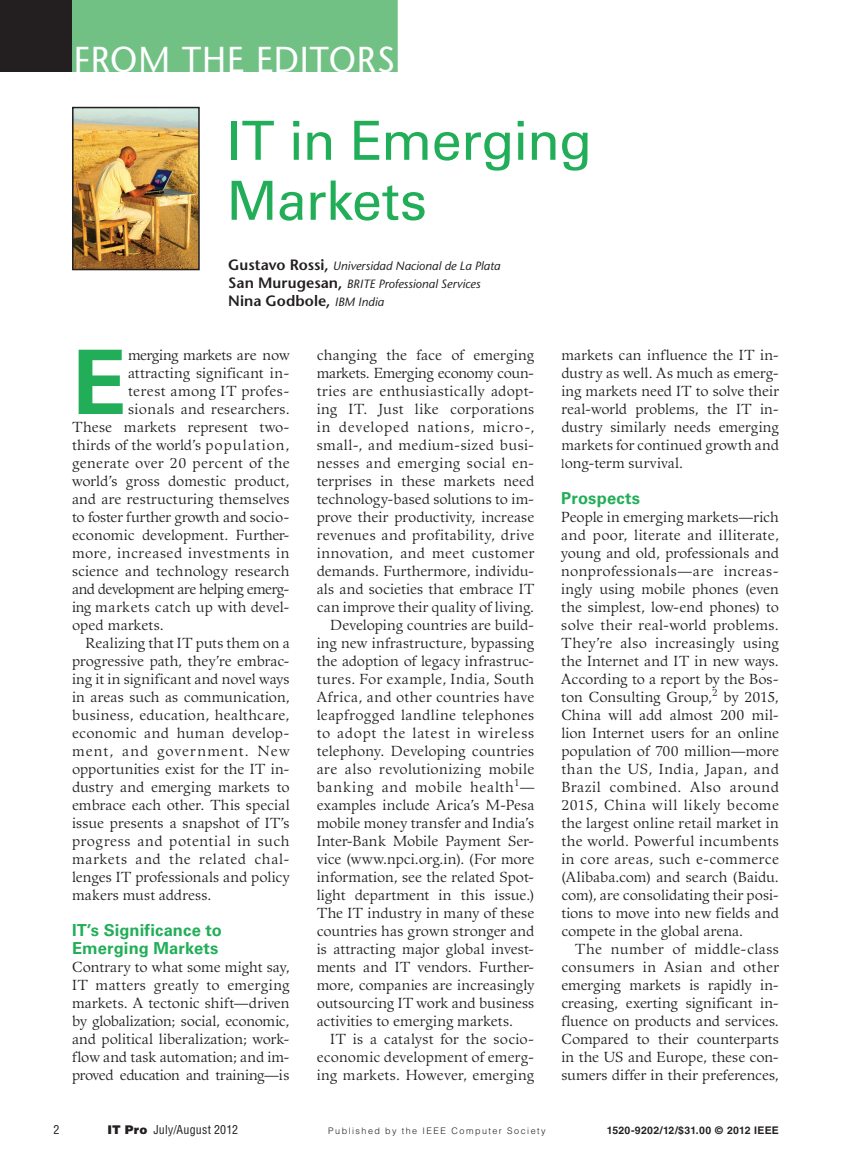
<style>
.page{position:relative;width:851px;height:1161px;background:#fff}
.page>*{position:absolute;margin:0;border:0;box-sizing:border-box;transform-origin:0 0}
.t1{font:700 88.95px "Univers LT Std";color:#22ae58}
.t2{font:54px/60px "Univers LT Std";letter-spacing:-.015em;color:#22ae58}
.t3{font:500 36px "Stone Sans Std";letter-spacing:.025em;color:#fff;scale:.95 1}
.t4{font:700 16.5px/18px "Univers LT Std";letter-spacing:.01em;color:#22ae58}
.t5{font:600 15px "Stone Sans Std";letter-spacing:.005em;color:#231f20}
.t6{font:14.25px/18px "Guardi LT Std";letter-spacing:.015em;color:#231f20;text-align:justify}
.t7{font:14.25px "Guardi LT Std";letter-spacing:.035em;color:#231f20}
.t8{font:14.25px "Guardi LT Std";letter-spacing:.045em;color:#231f20}
.t9{font:14.25px "Guardi LT Std";letter-spacing:.055em;color:#231f20}
.t10{font:14.25px "Guardi LT Std";letter-spacing:.05em;color:#231f20}
.t11{font:14.25px "Guardi LT Std";letter-spacing:-.01em;color:#231f20}
.t12{font:14.25px "Guardi LT Std";letter-spacing:-.035em;color:#231f20}
.t13{font:14.25px "Guardi LT Std";letter-spacing:-.025em;color:#231f20}
.t14{font:14.25px "Guardi LT Std";letter-spacing:.04em;color:#231f20}
.t15{font:14.25px "Guardi LT Std";letter-spacing:.075em;color:#231f20}
.t16{font:14.25px "Guardi LT Std";letter-spacing:-.015em;color:#231f20}
.t17{font:italic 500 12px/18px "Stone Sans Std";color:#231f20}
.t18{font:condensed 12px "Helvetica LT Std";letter-spacing:.015em;color:#231f20}
.t19{font:700 10.5px "Helvetica LT Std";letter-spacing:.02em;color:#231f20}
.t20{font:300 9px "Helvetica LT Std";letter-spacing:.165em;color:#231f20}
.s1{font-weight:600;font-style:normal;font-size:15px}
.s2{font-weight:500;font-style:italic;font-size:12px}
.s3{font-size:12px}
.s4{font-weight:900;font-stretch:normal}
</style>
<div class="page">
<div style="left:0;top:0;width:72px;height:72px;background:#231f20"></div>
<div style="left:72px;top:0;width:326px;height:72px;background:#71c184"></div>
<img style="left:75px;top:110px;width:122px;height:157px">
<div style="left:72px;top:107px;width:128px;height:163px;border:2px solid #231f20"></div>
<h3 class="t3" style="left:74px;top:38px;width:339px">FROM THE EDITORS</h3>
<h2 class="t2" style="left:227px;top:111px;width:367px">IT in Emerging<br>Markets</h2>
<p class="t17" style="left:228px;top:257px;width:273px"><span class="s1">Gustavo Rossi,</span> Universidad Nacional de La Plata<br><span class="s1">San Murugesan,</span> BRITE Professional Services</p>
<p class="t5" style="left:228px;top:292px;width:157px">Nina Godbole, <span class="s2">IBM India</span></p>
<h1 class="t1" style="left:72px;top:331px;width:56px">E</h1>
<p class="t16" style="left:128px;top:346px;width:163px">merging markets are now</p>
<p class="t6" style="left:128px;top:364px;width:163px">attracting significant in-</p>
<p class="t6" style="left:128px;top:382px;width:163px">terest among IT profes-</p>
<p class="t6" style="left:128px;top:400px;width:163px">sionals and researchers.</p>
<p class="t6" style="left:72px;top:418px;width:219px">These markets represent two-</p>
<p class="t6" style="left:72px;top:436px;width:219px">thirds of the world’s population,</p>
<p class="t7" style="left:72px;top:454px;width:219px">generate over 20 percent of the</p>
<p class="t6" style="left:72px;top:472px;width:219px">world’s gross domestic product,</p>
<p class="t6" style="left:72px;top:490px;width:219px">and are restructuring themselves</p>
<p class="t11" style="left:72px;top:508px;width:218px">to foster further growth and socio-</p>
<p class="t6" style="left:72px;top:526px;width:218px">economic development. Further-</p>
<p class="t8" style="left:72px;top:544px;width:219px">more, increased investments in</p>
<p class="t6" style="left:72px;top:562px;width:219px">science and technology research</p>
<p class="t12" style="left:72px;top:580px;width:219px">and development are helping emerg-</p>
<p class="t6" style="left:72px;top:598px;width:219px">ing markets catch up with devel-</p>
<p class="t6" style="left:72px;top:616px;width:93px">oped markets.</p>
<p class="t6" style="left:85px;top:634px;width:205px">Realizing that IT puts them on a</p>
<p class="t6" style="left:72px;top:652px;width:219px">progressive path, they’re embrac-</p>
<p class="t6" style="left:72px;top:670px;width:219px">ing it in significant and novel ways</p>
<p class="t6" style="left:72px;top:688px;width:219px">in areas such as communication,</p>
<p class="t6" style="left:72px;top:706px;width:219px">business, education, healthcare,</p>
<p class="t6" style="left:72px;top:724px;width:219px">economic and human develop-</p>
<p class="t15" style="left:72px;top:742px;width:219px">ment, and government. New</p>
<p class="t6" style="left:72px;top:760px;width:219px">opportunities exist for the IT in-</p>
<p class="t6" style="left:72px;top:778px;width:219px">dustry and emerging markets to</p>
<p class="t6" style="left:72px;top:796px;width:219px">embrace each other. This special</p>
<p class="t6" style="left:72px;top:814px;width:219px">issue presents a snapshot of IT’s</p>
<p class="t8" style="left:72px;top:832px;width:219px">progress and potential in such</p>
<p class="t10" style="left:72px;top:850px;width:219px">markets and the related chal-</p>
<p class="t6" style="left:72px;top:868px;width:219px">lenges IT professionals and policy</p>
<p class="t6" style="left:72px;top:886px;width:141px">makers must address.</p>
<p class="t4" style="left:72px;top:921px;width:151px">IT’s Significance to<br>Emerging Markets</p>
<p class="t6" style="left:72px;top:958px;width:219px">Contrary to what some might say, IT matters greatly to emerging markets. A tectonic shift—driven by globalization; social, economic, and political liberalization; work&shy;flow and task automation; and im&shy;proved education and training—is</p>
<p class="t6" style="left:317px;top:346px;width:219px">changing the face of emerging</p>
<p class="t13" style="left:317px;top:364px;width:219px">markets. Emerging economy coun-</p>
<p class="t7" style="left:317px;top:382px;width:219px">tries are enthusiastically adopt-</p>
<p class="t6" style="left:317px;top:400px;width:219px">ing IT. Just like corporations</p>
<p class="t9" style="left:317px;top:418px;width:219px">in developed nations, micro-,</p>
<p class="t6" style="left:317px;top:436px;width:219px">small-, and medium-sized busi-</p>
<p class="t6" style="left:317px;top:454px;width:219px">nesses and emerging social en-</p>
<p class="t6" style="left:317px;top:472px;width:219px">terprises in these markets need</p>
<p class="t6" style="left:317px;top:490px;width:219px">technology-based solutions to im-</p>
<p class="t6" style="left:317px;top:508px;width:219px">prove their productivity, increase</p>
<p class="t6" style="left:317px;top:526px;width:219px">revenues and profitability, drive</p>
<p class="t6" style="left:317px;top:544px;width:219px">innovation, and meet customer</p>
<p class="t6" style="left:317px;top:562px;width:219px">demands. Furthermore, individu-</p>
<p class="t6" style="left:317px;top:580px;width:219px">als and societies that embrace IT</p>
<p class="t6" style="left:317px;top:598px;width:219px">can improve their quality of living.</p>
<p class="t6" style="left:330px;top:616px;width:206px">Developing countries are build-</p>
<p class="t6" style="left:317px;top:634px;width:219px">ing new infrastructure, bypassing</p>
<p class="t6" style="left:317px;top:652px;width:219px">the adoption of legacy infrastruc-</p>
<p class="t14" style="left:317px;top:670px;width:219px">tures. For example, India, South</p>
<p class="t7" style="left:317px;top:688px;width:219px">Africa, and other countries have</p>
<p class="t6" style="left:317px;top:706px;width:219px">leapfrogged landline telephones</p>
<p class="t9" style="left:317px;top:724px;width:219px">to adopt the latest in wireless</p>
<p class="t6" style="left:317px;top:742px;width:219px">telephony. Developing countries</p>
<p class="t6" style="left:317px;top:760px;width:219px">are also revolutionizing mobile</p>
<p class="t10" style="left:317px;top:778px;width:219px">banking and mobile health<sup>1</sup>—</p>
<p class="t6" style="left:317px;top:796px;width:219px">examples include Arica’s M-Pesa</p>
<p class="t6" style="left:317px;top:814px;width:219px">mobile money transfer and India’s</p>
<p class="t6" style="left:317px;top:832px;width:219px">Inter-Bank Mobile Payment Ser-</p>
<p class="t6" style="left:317px;top:850px;width:219px">vice (www.npci.org.in). (For more</p>
<p class="t6" style="left:317px;top:868px;width:219px">information, see the related Spot-</p>
<p class="t6" style="left:317px;top:886px;width:219px">light department in this issue.)</p>
<p class="t6" style="left:317px;top:904px;width:219px">The IT industry in many of these</p>
<p class="t6" style="left:317px;top:922px;width:219px">countries has grown stronger and</p>
<p class="t6" style="left:317px;top:940px;width:219px">is attracting major global invest-</p>
<p class="t6" style="left:317px;top:958px;width:219px">ments and IT vendors. Further-</p>
<p class="t6" style="left:317px;top:976px;width:219px">more, companies are increasingly</p>
<p class="t6" style="left:317px;top:994px;width:219px">outsourcing IT work and business</p>
<p class="t6" style="left:317px;top:1012px;width:198px">activities to emerging markets.</p>
<p class="t6" style="left:330px;top:1030px;width:206px">IT is a catalyst for the socio-</p>
<p class="t6" style="left:317px;top:1048px;width:219px">economic development of emerg-</p>
<p class="t6" style="left:317px;top:1066px;width:219px">ing markets. However, emerging</p>
<p class="t6" style="left:561px;top:346px;width:219px">markets can influence the IT in&shy;dustry as well. As much as emerg&shy;ing markets need IT to solve their real-world problems, the IT in&shy;dustry similarly needs emerging markets for continued growth and <span class="s3">l</span>ong-term survival.</p>
<p class="t4" style="left:561px;top:489px;width:80px">Prospects</p>
<p class="t6" style="left:561px;top:508px;width:219px">People in emerging markets—rich and poor, literate and illiterate, young and old, professionals and nonprofessionals—are increas&shy;ingly using mobile phones (even the simplest, low-end phones) to solve their real-world problems.<br>They’re also increasingly using the Internet and IT in new ways.<br>According to a report by the Bos&shy;ton Consulting Group,<sup>2</sup> by 2015, China will add almost 200 mil&shy;lion Internet users for an online population of 700 million—more than the US, India, Japan, and Brazil combined. Also around 2015, China will likely become the largest online retail market in the world. Powerful incumbents in core areas, such e-commerce (Alibaba.com) and search (Baidu. com), are consolidating their posi&shy;tions to move into new fields and compete in the global arena.</p>
<p class="t6" style="left:561px;top:940px;width:219px;text-indent:13px">The number of middle-class consumers in Asian and other emerging markets is rapidly in&shy;creasing, exerting significant in&shy;fluence on products and services.<br>Compared to their counterparts in the US and Europe, these con&shy;sumers differ in their preferences,</p>
<p class="t18" style="left:53px;top:1122px;width:7px">2</p>
<p class="t18" style="left:107px;top:1122px;width:132px"><span class="s4">IT Pro</span> July/August 2012</p>
<p class="t20" style="left:328px;top:1125px;width:219px">Published by the IEEE Computer Society</p>
<p class="t19" style="left:606px;top:1123px;width:174px">1520-9202/12/$31.00 © 2012 IEEE</p>
</div>
